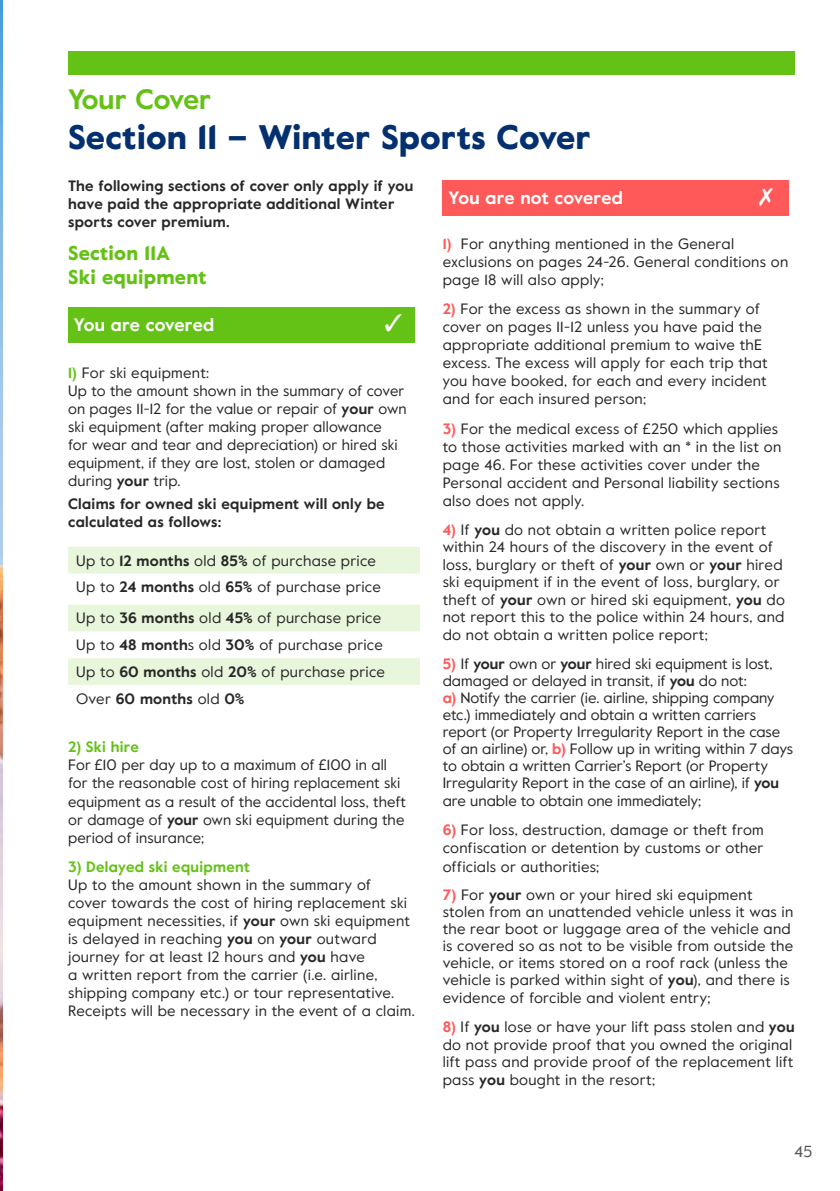
<style>
.page{position:relative;width:840px;height:1191px;background:#fff}
.page>*{position:absolute;margin:0;border:0;box-sizing:border-box;transform-origin:0 0}
.t1{font:900 34px "Value";color:#04306f}
.t2{font:700 28px "Value";color:#64c115}
.t3{font:900 20px/24px "Value";letter-spacing:.01em;color:#64c115}
.t4{font:700 20px "Value";letter-spacing:.005em;color:#fff}
.t5{font:700 18px "Value";letter-spacing:.01em;color:#fff}
.t6{font:16px "Value";color:#575756}
.t7{font:15px/18px "Value";letter-spacing:.015em;color:#282827}
.t8{font:700 15px/18px "Value";letter-spacing:.02em;color:#282827}
.t9{font:700 15px "Value";letter-spacing:.02em;color:#64c115}
.s1{font-weight:700;color:#ff5959}
.s2{font-weight:700}
.s3{font-weight:700;color:#64c115}
</style>
<div class="page">
<div style="left:68px;top:51px;width:726px;height:24px;background:#64c115"></div>
<div style="left:68px;top:307px;width:346px;height:35px;background:#64c115"></div>
<svg style="left:68px;top:547px;width:352px;height:138px;fill:#e8f6dc"></svg>
<div style="left:442px;top:180px;width:346px;height:35px;background:#ff5959"></div>
<img style="left:0;top:0;width:3px;height:1191px">
<h2 class="t2" style="left:68px;top:79px;width:144px">Your Cover</h2>
<h1 class="t1" style="left:68px;top:114px;width:524px">Section 11 – Winter Sports Cover</h1>
<p class="t8" style="left:68px;top:176px;width:346px">The following sections of cover only apply if you have paid the appropriate additional Winter sports cover premium.</p>
<h3 class="t3" style="left:68px;top:241px;width:140px">Section 11A<br>Ski equipment</h3>
<h3 class="t4" style="left:77px;top:303px;width:157px">You are covered</h3>
<p class="t5" style="left:448px;top:185px;width:176px">You are not covered</p>
<p class="t7" style="left:442px;top:234px;width:347px"><span class="s1">1)</span> For anything mentioned in the General exclusions on pages 24-26. General conditions on page 18 will also apply;</p>
<p class="t7" style="left:442px;top:300px;width:326px"><span class="s1">2)</span> For the excess as shown in the summary of cover on pages 11-12 unless you have paid the appropriate additional premium to waive thE excess. The excess will apply for each trip that you have booked, for each and every incident and for each insured person;</p>
<p class="t7" style="left:442px;top:419px;width:340px"><span class="s1">3)</span> For the medical excess of £250 which applies to those activities marked with an * in the list on page 46. For these activities cover under the Personal accident and Personal liability sections also does not apply.</p>
<p class="t7" style="left:442px;top:520px;width:343px"><span class="s1">4)</span> If <span class="s2">you</span> do not obtain a written police report within 24 hours of the discovery in the event of loss, burglary or theft of <span class="s2">your</span> own or <span class="s2">your</span> hired ski equipment if in the event of loss, burglary, or theft of <span class="s2">your</span> own or hired ski equipment, <span class="s2">you</span> do not report this to the police within 24 hours, and do not obtain a written police report;</p>
<p class="t7" style="left:442px;top:655px;width:352px;line-height:17.2px"><span class="s1">5)</span> If <span class="s2">your</span> own or <span class="s2">your</span> hired ski equipment is lost, damaged or delayed in transit, if <span class="s2">you</span> do not:<br><span class="s1">a)</span> Notify the carrier (ie. airline, shipping company etc.) immediately and obtain a written carriers report (or Property Irregularity Report in the case of an airline) or, <span class="s1">b)</span> Follow up in writing within 7 days to obtain a written Carrier’s Report (or Property Irregularity Report in the case of an airline), if <span class="s2">you </span>are unable to obtain one immediately;</p>
<p class="t7" style="left:442px;top:821px;width:322px;text-align:justify"><span class="s1">6)</span> For loss, destruction, damage or theft from confiscation or detention by customs or other officials or authorities;</p>
<p class="t7" style="left:442px;top:885px;width:352px;line-height:17.2px"><span class="s1">7)</span> For <span class="s2">your</span> own or your hired ski equipment stolen from an unattended vehicle unless it was in the rear boot or luggage area of the vehicle and is covered so as not to be visible from outside the vehicle, or items stored on a roof rack (unless the vehicle is parked within sight of <span class="s2">you</span>), and there is evidence of forcible and violent entry;</p>
<p class="t7" style="left:442px;top:1017px;width:353px"><span class="s1">8)</span> If <span class="s2">you</span> lose or have your lift pass stolen and <span class="s2">you </span>do not provide proof that you owned the original lift pass and provide proof of the replacement lift pass <span class="s2">you</span> bought in the resort;</p>
<p class="t5" style="left:74px;top:312px;width:142px">You are covered</p>
<p class="t7" style="left:68px;top:363px;width:340px"><span class="s3">1)</span> For ski equipment:<br>Up to the amount shown in the summary of cover on pages 11-12 for the value or repair of <span class="s2">your</span> own ski equipment (after making proper allowance<br>for wear and tear and depreciation) or hired ski equipment, if they are lost, stolen or damaged during <span class="s2">your</span> trip.</p>
<p class="t8" style="left:68px;top:495px;width:318px">Claims for owned ski equipment will only be calculated as follows:</p>
<p class="t7" style="left:76px;top:546px;width:306px;line-height:26.8px">Up to <span class="s2">12 months</span> old <span class="s2">85%</span> of purchase price<br>Up to <span class="s2">24 months</span> old <span class="s2">65%</span> of purchase price</p>
<p class="t7" style="left:76px;top:604px;width:310px;line-height:26.8px">Up to <span class="s2">36 months</span> old <span class="s2">45%</span> of purchase price Up to <span class="s2">48 month</span>s old <span class="s2">30%</span> of purchase price Up to <span class="s2">60 months</span> old <span class="s2">20%</span> of purchase price Over <span class="s2">60 months</span> old <span class="s2">0%</span></p>
<p class="t9" style="left:68px;top:737px;width:72px">2) Ski hire</p>
<p class="t7" style="left:68px;top:756px;width:339px">For £10 per day up to a maximum of £100 in all for the reasonable cost of hiring replacement ski equipment as a result of the accidental loss, theft or damage of <span class="s2">your</span> own ski equipment during the period of insurance;</p>
<p class="t9" style="left:68px;top:856px;width:183px">3) Delayed ski equipment</p>
<p class="t7" style="left:68px;top:875px;width:348px">Up to the amount shown in the summary of<br>cover towards the cost of hiring replacement ski equipment necessities, if <span class="s2">your</span> own ski equipment is delayed in reaching <span class="s2">you</span> on <span class="s2">your</span> outward journey for at least 12 hours and <span class="s2">you</span> have<br>a written report from the carrier (i.e. airline, shipping company etc.) or tour representative.<br>Receipts will be necessary in the event of a claim.</p>
<p class="t6" style="left:794px;top:1140px;width:19px">45</p>
</div>
